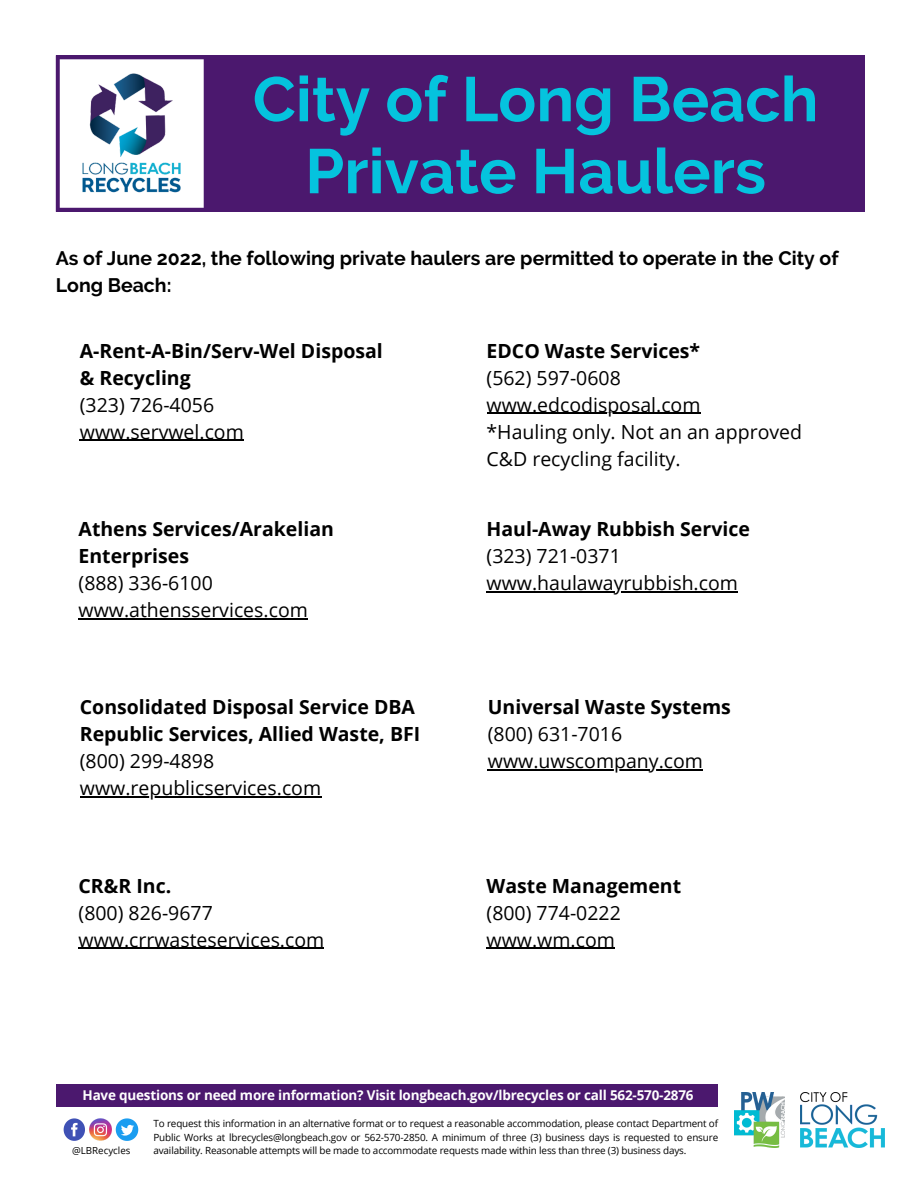
<style>
.page{position:relative;width:918px;height:1188px;background:#fff}
.page>*{position:absolute;margin:0;border:0;box-sizing:border-box;transform-origin:0 0}
.t1{font:700 62.7px/72px "Raleway";color:#05c3de;text-align:center}
.t2{font:19.5px/27px "Open Sans";color:#000}
.t3{font:700 19.5px/27px "Open Sans";color:#000}
.t4{font:700 19.5px/27px "Raleway";color:#000}
.t5{font:700 13.5px "Open Sans";letter-spacing:-.015em;color:#fff}
.t6{font:9.9px/13.2px "Open Sans";letter-spacing:-.015em;color:#000}
.t7{font:9.75px "Open Sans";color:#000}
</style>
<div class="page">
<div style="left:56px;top:55px;width:809px;height:157px;background:#4b186e"></div>
<div style="left:58px;top:57px;width:148px;height:153px;background:#fff"></div>
<svg style="left:58px;top:59px;width:2px;height:149px"></svg>
<hr style="left:204px;top:59px;width:4px;height:149px;background:#4b186e">
<hr style="left:60px;top:208px;width:144px;height:4px;background:#4b186e">
<hr style="left:60px;top:55px;width:144px;height:4px;background:#4b186e">
<img style="left:800px;top:1092px;width:85px;height:55px">
<img style="left:735px;top:1092px;width:49px;height:55px">
<img style="left:82px;top:73px;width:99px;height:120px">
<div style="left:57px;top:1084px;width:661px;height:23px;background:#4b186e"></div>
<svg style="left:64px;top:1118px;width:21px;height:23px"></svg>
<svg style="left:116px;top:1118px;width:22px;height:23px"></svg>
<img style="left:90px;top:1118px;width:21px;height:23px">
<hr style="left:80px;top:440px;width:164px;height:1px;background:#000">
<hr style="left:79px;top:618px;width:229px;height:1px;background:#000">
<hr style="left:80px;top:797px;width:241px;height:1px;background:#000">
<hr style="left:79px;top:948px;width:245px;height:1px;background:#000">
<hr style="left:487px;top:413px;width:214px;height:1px;background:#000">
<hr style="left:488px;top:770px;width:215px;height:1px;background:#000">
<hr style="left:487px;top:591px;width:251px;height:1px;background:#000">
<hr style="left:487px;top:948px;width:128px;height:1px;background:#000">
<h1 class="t1" style="left:253px;top:63px;width:567px">City of Long Beach<br>Private Haulers</h1>
<p class="t4" style="left:56px;top:245px;width:784px">As of June 2022, the following private haulers are permitted to operate in the City of<br>Long Beach:</p>
<p class="t3" style="left:80px;top:337px;width:305px">A-Rent-A-Bin/Serv-Wel Disposal &amp; Recycling</p>
<p class="t2" style="left:80px;top:391px;width:166px">(323) 726-4056 www.servwel.com</p>
<p class="t3" style="left:79px;top:515px;width:257px">Athens Services/Arakelian<br>Enterprises</p>
<p class="t2" style="left:79px;top:569px;width:231px">(888) 336-6100 www.athensservices.com</p>
<p class="t3" style="left:80px;top:693px;width:342px">Consolidated Disposal Service DBA<br>Republic Services, Allied Waste, BFI</p>
<p class="t2" style="left:80px;top:747px;width:243px">(800) 299-4898 www.republicservices.com</p>
<p class="t3" style="left:79px;top:872px;width:94px">CR&amp;R Inc.</p>
<p class="t2" style="left:79px;top:899px;width:247px">(800) 826-9677 www.crrwasteservices.com</p>
<p class="t3" style="left:487px;top:337px;width:215px">EDCO Waste Services*</p>
<p class="t2" style="left:487px;top:364px;width:317px">(562) 597-0608 www.edcodisposal.com<br>*Hauling only. Not an an approved<br>C&amp;D recycling facility.</p>
<p class="t3" style="left:487px;top:515px;width:265px">Haul-Away Rubbish Service</p>
<p class="t2" style="left:487px;top:542px;width:253px">(323) 721-0371 www.haulawayrubbish.com</p>
<p class="t3" style="left:488px;top:693px;width:245px">Universal Waste Systems</p>
<p class="t2" style="left:488px;top:720px;width:217px">(800) 631-7016 www.uwscompany.com</p>
<p class="t3" style="left:487px;top:872px;width:196px">Waste Management</p>
<p class="t2" style="left:487px;top:899px;width:136px">(800) 774-0222 www.wm.com</p>
<p class="t5" style="left:83px;top:1086px;width:612px">Have questions or need more information? Visit longbeach.gov/lbrecycles or call 562-570-2876</p>
<p class="t6" style="left:153px;top:1117px;width:566px">To request this information in an alternative format or to request a reasonable accommodation, please contact Department of<br>Public Works at lbrecycles@longbeach.gov or 562-570-2850. A minimum of three (3) business days is requested to ensure</p>
<p class="t7" style="left:72px;top:1144px;width:60px">@LBRecycles</p>
<p class="t6" style="left:153px;top:1143px;width:534px">availability. Reasonable attempts will be made to accommodate requests made within less than three (3) business days.</p>
</div>
